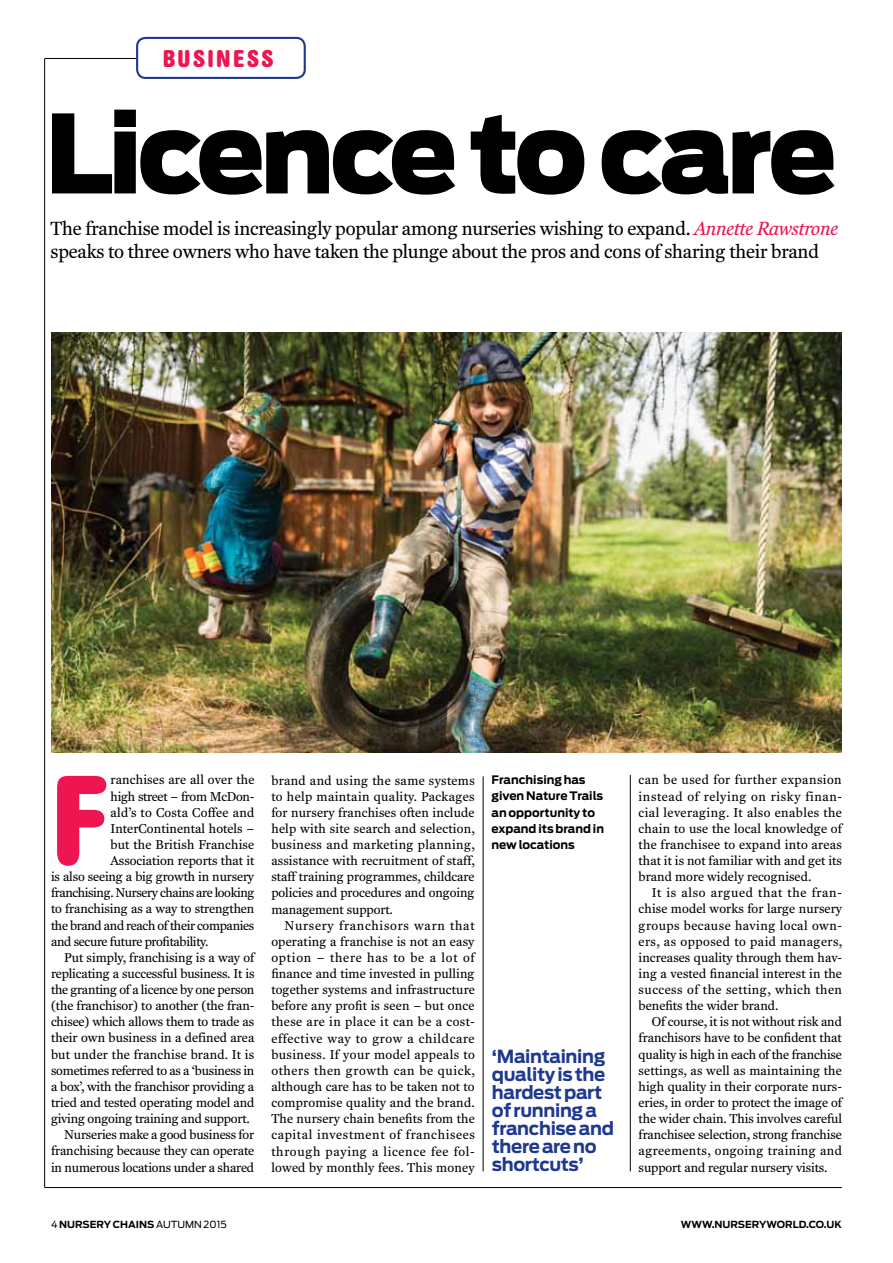
<style>
.page{position:relative;width:893px;height:1263px;background:#fff}
.page>*{position:absolute;margin:0;border:0;box-sizing:border-box;transform-origin:0 0}
.t1{font:700 condensed 126.15px "AG Book Rounded BQ";color:#ed1651}
.t2{font:900 108px "Antenna";letter-spacing:-.045em;color:#000}
.t3{font:700 condensed 24px "AG Book Rounded BQ";letter-spacing:.1em;color:#ed1651}
.t4{font:19.5px/22.5px "Fenway";letter-spacing:-.01em;color:#000}
.t5{font:700 18px/18px "Antenna";letter-spacing:-.02em;color:#1e398d}
.t6{font:13.2px/16.2px "Fenway";letter-spacing:-.005em;color:#000;text-align:justify}
.t7{font:13.2px "Fenway";letter-spacing:.015em;color:#000}
.t8{font:13.2px "Fenway";letter-spacing:-.025em;color:#000}
.t9{font:13.2px "Fenway";letter-spacing:-.03em;color:#000}
.t10{font:13.2px "Fenway";letter-spacing:.02em;color:#000}
.t11{font:700 11.7px/16px "Antenna";color:#000}
.t12{font:700 9.75px "Antenna";color:#000}
.s1{font-style:italic;color:#ed1651}
.s2{font-weight:400}
</style>
<div class="page">
<hr style="left:483px;top:776px;width:1px;height:395px;background:#000">
<hr style="left:45px;top:58px;width:91px;height:1px;background:#000">
<hr style="left:44px;top:59px;width:1px;height:1128px;background:#000">
<hr style="left:45px;top:1187px;width:797px;height:1px;background:#000">
<hr style="left:630px;top:775px;width:1px;height:396px;background:#000">
<div style="left:136px;top:37px;width:170px;height:42px;border:2px solid #1e398d;border-radius:9px"></div>
<img style="left:51px;top:333px;width:791px;height:419px">
<h3 class="t3" style="left:163px;top:44px;width:112px">BUSINESS</h3>
<h2 class="t2" style="left:45px;top:90px;width:793px">Licence to care</h2>
<h3 class="t4" style="left:51px;top:217px;width:789px">The franchise model is increasingly popular among nurseries wishing to expand. <span class="s1">Annette Rawstrone </span>speaks to three owners who have taken the plunge about the pros and cons of sharing their brand</h3>
<h1 class="t1" style="left:51px;top:747px;width:57px">F</h1>
<p class="t7" style="left:111px;top:772px;width:145px">ranchises are all over the</p>
<p class="t6" style="left:111px;top:788px;width:145px">high street – from McDon-</p>
<p class="t10" style="left:111px;top:804px;width:145px">ald’s to Costa Coffee and</p>
<p class="t6" style="left:111px;top:820px;width:145px">InterContinental hotels –</p>
<p class="t7" style="left:111px;top:836px;width:145px">but the British Franchise</p>
<p class="t6" style="left:111px;top:852px;width:145px">Association reports that it</p>
<p class="t6" style="left:51px;top:868px;width:205px">is also seeing a big growth in nursery</p>
<p class="t9" style="left:51px;top:885px;width:205px">franchising. Nursery chains are looking</p>
<p class="t6" style="left:51px;top:901px;width:205px">to franchising as a way to strengthen</p>
<p class="t8" style="left:51px;top:917px;width:205px">the brand and reach of their companies</p>
<p class="t8" style="left:51px;top:933px;width:159px">and secure future profitability.</p>
<p class="t6" style="left:64px;top:949px;width:192px">Put simply, franchising is a way of</p>
<p class="t6" style="left:51px;top:965px;width:205px">replicating a successful business. It is</p>
<p class="t6" style="left:51px;top:981px;width:205px">the granting of a licence by one person</p>
<p class="t6" style="left:51px;top:997px;width:205px">(the franchisor) to another (the fran-</p>
<p class="t6" style="left:51px;top:1014px;width:205px">chisee) which allows them to trade as</p>
<p class="t6" style="left:51px;top:1030px;width:205px">their own business in a defined area</p>
<p class="t7" style="left:51px;top:1046px;width:205px">but under the franchise brand. It is</p>
<p class="t6" style="left:51px;top:1062px;width:205px">sometimes referred to as a ‘business in</p>
<p class="t6" style="left:51px;top:1078px;width:205px">a box’, with the franchisor providing a</p>
<p class="t6" style="left:51px;top:1094px;width:205px">tried and tested operating model and</p>
<p class="t6" style="left:51px;top:1110px;width:200px">giving ongoing training and support.</p>
<p class="t6" style="left:64px;top:1127px;width:192px">Nurseries make a good business for</p>
<p class="t6" style="left:51px;top:1143px;width:205px">franchising because they can operate</p>
<p class="t6" style="left:51px;top:1159px;width:205px">in numerous locations under a shared</p>
<p class="t6" style="left:271px;top:772px;width:205px">brand and using the same systems to help maintain quality. Packages for nursery franchises often include help with site search and selection, business and marketing planning, assistance with recruitment of staff, staff training programmes, childcare policies and procedures and ongoing management support.</p>
<p class="t6" style="left:271px;top:917px;width:205px;text-indent:13px">Nursery franchisors warn that operating a franchise is not an easy option – there has to be a lot of finance and time invested in pulling together systems and infrastructure before any profit is seen – but once these are in place it can be a cost&shy;effective way to grow a childcare business. If your model appeals to others then growth can be quick, although care has to be taken not to compromise quality and the brand.<br>The nursery chain benefits from the capital investment of franchisees through paying a licence fee fol&shy;lowed by monthly fees. This money</p>
<p class="t11" style="left:491px;top:772px;width:114px">Franchising has given Nature Trails an opportunity to expand its brand in new locations</p>
<h3 class="t5" style="left:492px;top:1048px;width:124px">‘Maintaining quality is the hardest part of running a franchise and there are no shortcuts’</h3>
<p class="t6" style="left:639px;top:772px;width:205px">can be used for further expansion instead of relying on risky finan&shy;cial leveraging. It also enables the chain to use the local knowledge of the franchisee to expand into areas that it is not familiar with and get its brand more widely recognised.</p>
<p class="t6" style="left:639px;top:885px;width:205px;text-indent:13px">It is also argued that the fran&shy;chise model works for large nursery groups because having local own&shy;ers, as opposed to paid managers, increases quality through them hav&shy;ing a vested financial interest in the success of the setting, which then benefits the wider brand.</p>
<p class="t6" style="left:639px;top:1014px;width:205px;text-indent:13px">Of course, it is not without risk and franchisors have to be confident that quality is high in each of the franchise settings, as well as maintaining the high quality in their corporate nurs&shy;eries, in order to protect the image of the wider chain. This involves careful franchisee selection, strong franchise agreements, ongoing training and support and regular nursery visits.</p>
<p class="t12" style="left:51px;top:1218px;width:177px"><span class="s2">4</span> n ursery chains <span class="s2">AUTUMN 2015</span></p>
<p class="t12" style="left:681px;top:1218px;width:162px">www.n urseryworld.co.uk</p>
</div>
